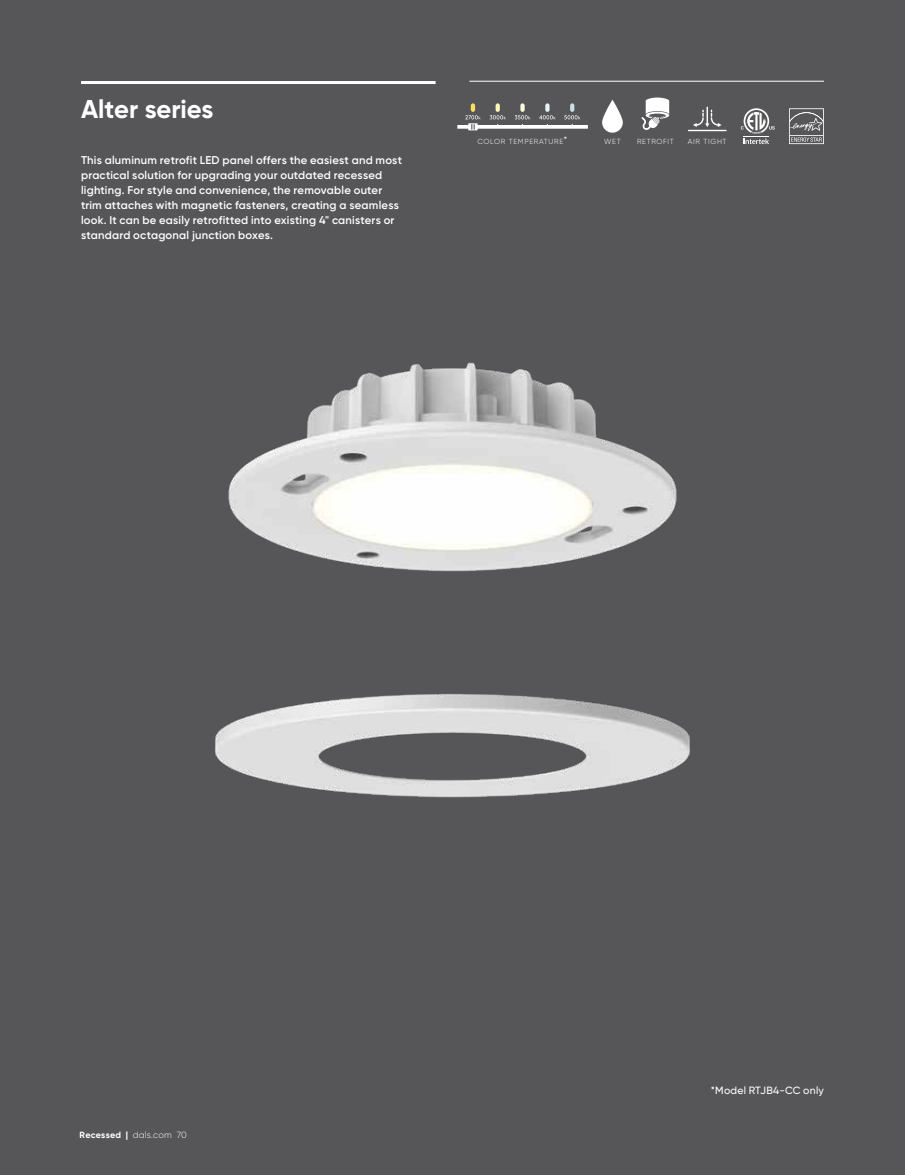
<style>
.page{position:relative;width:905px;height:1175px;background:#fff}
.page>*{position:absolute;margin:0;border:0;box-sizing:border-box;transform-origin:0 0}
.t1{font:700 25.65px "Gilroy";letter-spacing:-.005em;color:#fff}
.t2{font:600 11.25px/15px "Gilroy";letter-spacing:.02em;color:#fff}
.t3{font:500 10.5px "Gilroy";letter-spacing:.02em;color:#fff}
.t4{font:300 9px "Gilroy";letter-spacing:.02em;color:#fff}
.t5{font:300 7.35px "Gilroy";letter-spacing:.08em;color:#fff}
.s1{font-size:10.5px}
.s2{font-weight:700}
</style>
<div class="page">
<div style="left:0;top:0;width:904px;height:1174px;background:#565659"></div>
<hr style="left:81px;top:81px;width:354px;height:3px;background:#fff">
<hr style="left:469px;top:81px;width:355px;height:1px;background:#fff">
<img style="left:215px;top:362px;width:475px;height:436px">
<svg style="left:602px;top:100px;width:20px;height:33px"></svg>
<svg style="left:789px;top:108px;width:35px;height:36px"></svg>
<svg style="left:641px;top:97px;width:28px;height:33px"></svg>
<svg style="left:476px;top:125px;width:112px;height:4px"></svg>
<svg style="left:457px;top:125px;width:12px;height:4px"></svg>
<svg style="left:564px;top:103px;width:16px;height:23px"></svg>
<svg style="left:539px;top:103px;width:16px;height:23px"></svg>
<svg style="left:514px;top:103px;width:16px;height:23px"></svg>
<svg style="left:489px;top:103px;width:17px;height:23px"></svg>
<svg style="left:465px;top:103px;width:15px;height:27px"></svg>
<svg style="left:693px;top:107px;width:28px;height:20px"></svg>
<hr style="left:688px;top:130px;width:38px;height:1px;background:#fff">
<svg style="left:740px;top:108px;width:34px;height:36px"></svg>
<h1 class="t1" style="left:81px;top:93px;width:134px">Alter series</h1>
<p class="t2" style="left:81px;top:152px;width:322px">This aluminum retrofit LED panel offers the easiest and most practical solution for upgrading your outdated recessed lighting. For style and convenience, the removable outer trim attaches with magnetic fasteners, creating a seamless look. It can be easily retrofitted into existing 4" canisters or standard octagonal junction boxes.</p>
<p class="t5" style="left:477px;top:137px;width:92px">COLOR TEMPERATURE<span class="s1">*</span></p>
<p class="t5" style="left:604px;top:137px;width:18px">WET</p>
<p class="t5" style="left:637px;top:137px;width:38px">RETROFIT</p>
<p class="t5" style="left:688px;top:137px;width:40px">AIR TIGHT</p>
<p class="t4" style="left:80px;top:1129px;width:109px"><span class="s2">Recessed |</span> dals.com 70</p>
<p class="t3" style="left:711px;top:1083px;width:114px">*Model RTJB4-CC only</p>
</div>
